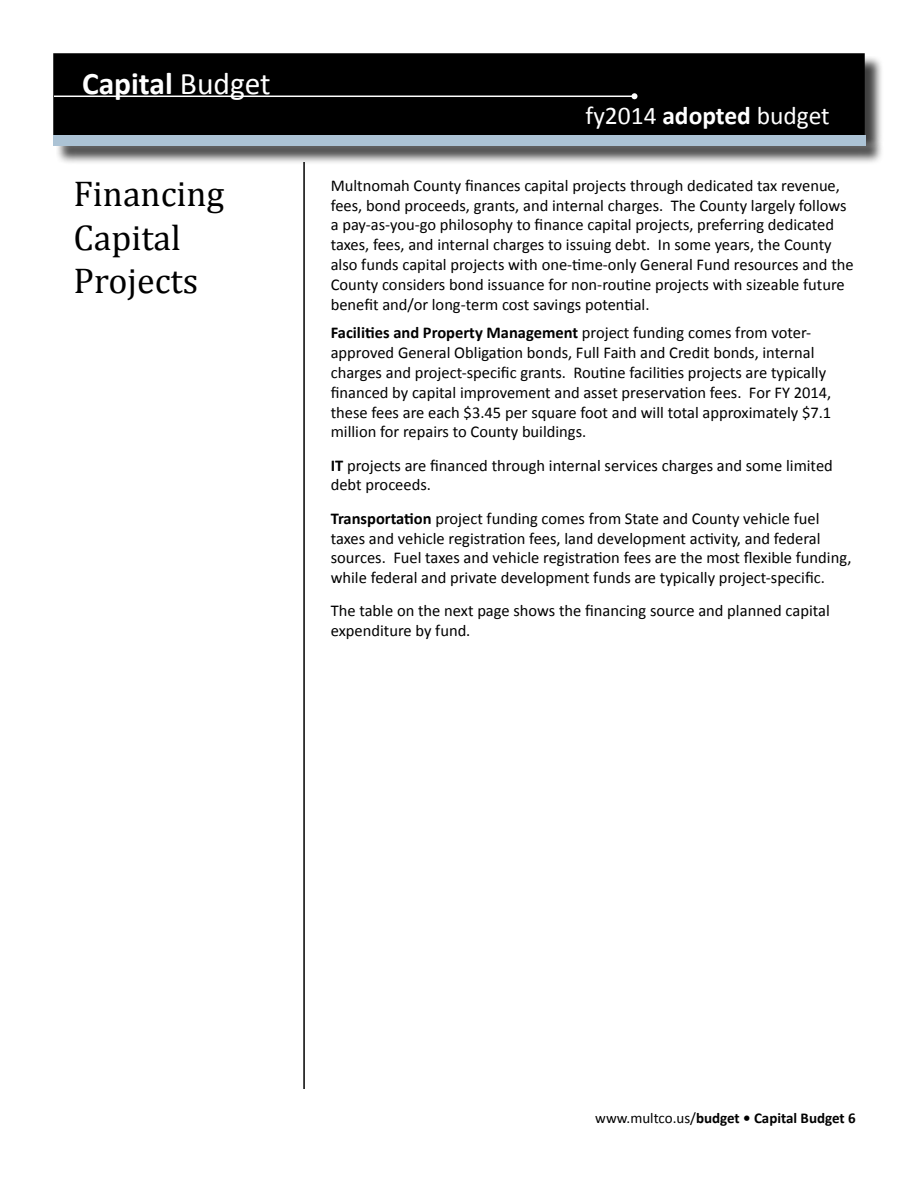
<style>
.page{position:relative;width:918px;height:1188px;background:#fff}
.page>*{position:absolute;margin:0;border:0;box-sizing:border-box;transform-origin:0 0}
.Headers_for_TOC_-_Le{font:36px/43.2px "Cambria Math";color:#000}
.t1{font:700 31.5px "Calibri";color:#fff}
.t2{font:25.5px "Calibri";color:#fff}
.Body_Text{font:16.5px/19.8px "Calibri";color:#000}
.t3{font:700 15px "Calibri";color:#000}
.s1{font-weight:400}
.s2{font-weight:700}
</style>
<div class="page">
<hr style="left:303px;top:162px;width:2px;height:927px;background:#000">
<div style="left:54px;top:54px;width:810px;height:80px;background:#000"></div>
<div style="left:53px;top:53px;width:812px;height:82px;border:2px solid #000"></div>
<hr style="left:54px;top:96px;width:580px;height:1px;background:#fff">
<svg style="left:632px;top:93px;width:6px;height:6px"></svg>
<div style="left:56px;top:138px;width:828px;height:27px;background:#000;opacity:.75"></div>
<div style="left:53px;top:135px;width:812px;height:10px;background:#acc3d5"></div>
<h2 class="t1" style="left:82px;top:64px;width:190px">Capital <span class="s1">Budget</span></h2>
<p class="Headers_for_TOC_-_Le" style="left:74px;top:172px;width:152px">Financing</p>
<p class="Headers_for_TOC_-_Le" style="left:74px;top:216px;width:126px">Capital<br>Projects</p>
<h3 class="t2" style="left:585px;top:100px;width:246px">fy2014 <span class="s2">adopted</span> budget</h3>
<p class="Body_Text" style="left:331px;top:175px;width:525px">Multnomah County finances capital projects through dedicated tax revenue, fees, bond proceeds, grants, and internal charges. The County largely follows a pay-as-you-go philosophy to finance capital projects, preferring dedicated taxes, fees, and internal charges to issuing debt. In some years, the County also funds capital projects with one-time-only General Fund resources and the County considers bond issuance for non-routine projects with sizeable future benefit and/or long-term cost savings potential.</p>
<p class="Body_Text" style="left:331px;top:322px;width:502px"><span class="s2">Facilities and Property Management</span> project funding comes from voter&shy;approved General Obligation bonds, Full Faith and Credit bonds, internal charges and project-specific grants. Routine facilities projects are typically financed by capital improvement and asset preservation fees. For FY 2014, these fees are each $3.45 per square foot and will total approximately $7.1 million for repairs to County buildings.</p>
<p class="Body_Text" style="left:331px;top:455px;width:504px"><span class="s2">IT</span> projects are financed through internal services charges and some limited debt proceeds.</p>
<p class="Body_Text" style="left:331px;top:508px;width:522px"><span class="s2">Transportation</span> project funding comes from State and County vehicle fuel taxes and vehicle registration fees, land development activity, and federal sources. Fuel taxes and vehicle registration fees are the most flexible funding, while federal and private development funds are typically project-specific.</p>
<p class="Body_Text" style="left:331px;top:600px;width:501px">The table on the next page shows the financing source and planned capital expenditure by fund.</p>
<p class="t3" style="left:595px;top:1108px;width:262px"><span class="s1">www.multco.us/</span>budget • Capital Budget 6</p>
</div>
